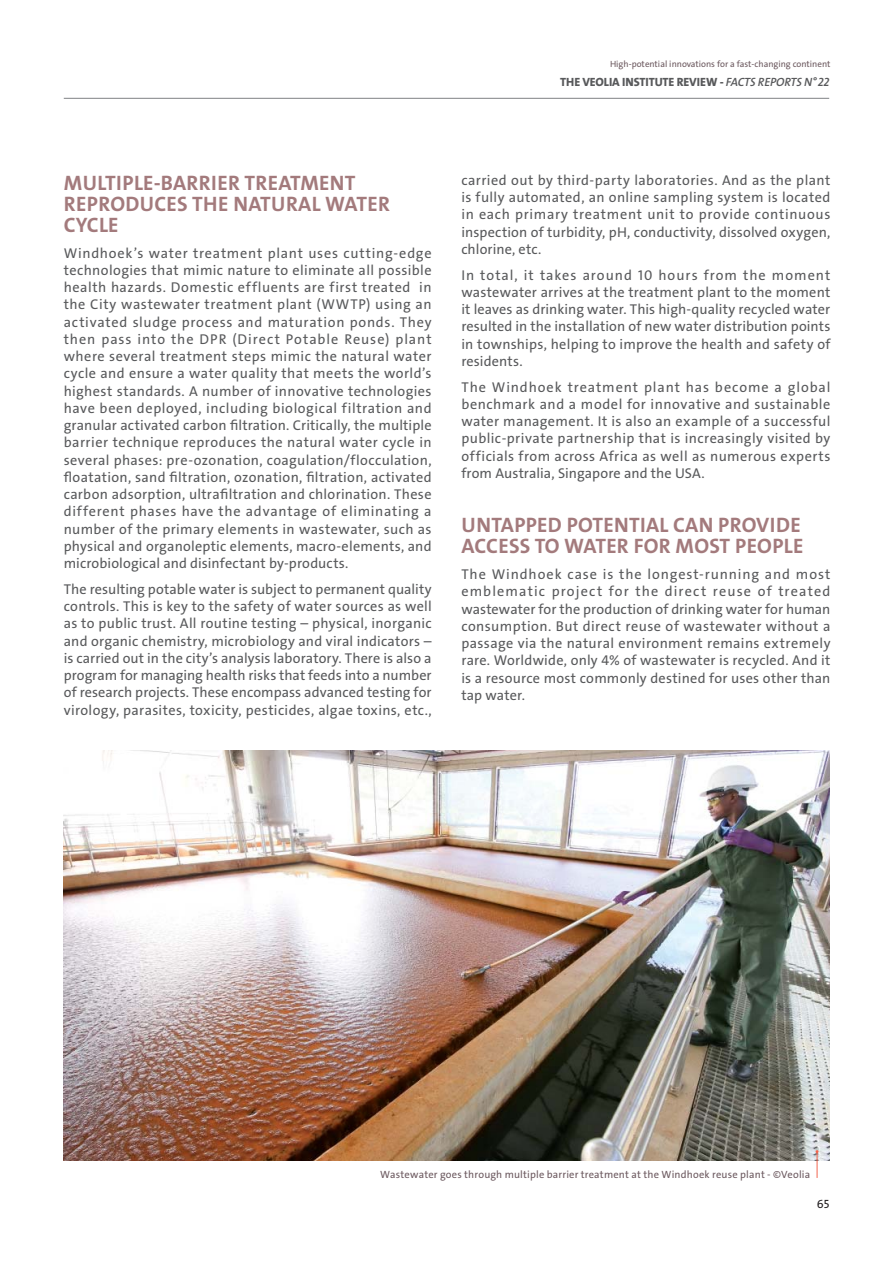
<style>
.page{position:relative;width:893px;height:1263px;background:#fff}
.page>*{position:absolute;margin:0;border:0;box-sizing:border-box;transform-origin:0 0}
.t1{font:21px/21px "The Sans Veolia W7 Bld";letter-spacing:.015em;color:#a37a7c}
.t2{font:14.25px/17.2px "The Sans Veolia W5 Pla";letter-spacing:.015em;color:#58595b;text-align:justify}
.t3{font:12px "The Sans Veolia W8 Ex Bld";letter-spacing:-.005em;color:#58595b}
.t4{font:12px "The Sans Veolia W5 Pla";color:#231f20}
.t5{font:10.5px "The Sans Veolia W5 Pla";letter-spacing:.02em;color:#6b585e}
.t6{font:9px "The Sans Veolia W5 Pla";color:#6b585e}
.s1{font-family:"The Sans Veolia W6 Se Bld It"}
</style>
<div class="page">
<img style="left:64px;top:750px;width:765px;height:411px">
<svg style="left:816px;top:1150px;width:3px;height:28px"></svg>
<hr style="left:64px;top:98px;width:765px;height:1px;background:#808285">
<p class="t6" style="left:610px;top:59px;width:222px">High-potential innovations for a fast-changing continent</p>
<p class="t3" style="left:560px;top:76px;width:271px">THE VEOLIA INSTITUTE REVIEW - <span class="s1">FACTS REPORTS N° 22</span></p>
<h1 class="t1" style="left:64px;top:173px;width:327px">MULTIPLE-BARRIER TREATMENT<br>REPRODUCES THE NATURAL WATER<br>CYCLE</h1>
<p class="t2" style="left:64px;top:245px;width:369px">Windhoek’s water treatment plant uses cutting-edge technologies that mimic nature to eliminate all possible health hazards. Domestic effluents are first treated in the City wastewater treatment plant (WWTP) using an activated sludge process and maturation ponds. They then pass into the DPR (Direct Potable Reuse) plant where several treatment steps mimic the natural water cycle and ensure a water quality that meets the world’s highest standards. A number of innovative technologies have been deployed, including biological filtration and granular activated carbon filtration. Critically, the multiple barrier technique reproduces the natural water cycle in several phases: pre-ozonation, coagulation/flocculation, floatation, sand filtration, ozonation, filtration, activated carbon adsorption, ultrafiltration and chlorination. These different phases have the advantage of eliminating a number of the primary elements in wastewater, such as physical and organoleptic elements, macro-elements, and microbiological and disinfectant by-products.</p>
<p class="t2" style="left:64px;top:581px;width:370px">The resulting potable water is subject to permanent quality controls. This is key to the safety of water sources as well as to public trust. All routine testing – physical, inorganic and organic chemistry, microbiology and viral indicators – is carried out in the city’s analysis laboratory. There is also a program for managing health risks that feeds into a number of research projects. These encompass advanced testing for virology, parasites, toxicity, pesticides, algae toxins, etc.,</p>
<p class="t2" style="left:461px;top:172px;width:371px">carried out by third-party laboratories. And as the plant is fully automated, an online sampling system is located in each primary treatment unit to provide continuous inspection of turbidity, pH, conductivity, dissolved oxygen, chlorine, etc.</p>
<p class="t2" style="left:461px;top:267px;width:371px">In total, it takes around 10 hours from the moment wastewater arrives at the treatment plant to the moment it leaves as drinking water. This high-quality recycled water resulted in the installation of new water distribution points in townships, helping to improve the health and safety of residents.</p>
<p class="t2" style="left:461px;top:379px;width:371px">The Windhoek treatment plant has become a global benchmark and a model for innovative and sustainable water management. It is also an example of a successful public-private partnership that is increasingly visited by officials from across Africa as well as numerous experts from Australia, Singapore and the USA.</p>
<h1 class="t1" style="left:461px;top:516px;width:343px">UNTAPPED POTENTIAL CAN PROVIDE<br>ACCESS TO WATER FOR MOST PEOPLE</h1>
<p class="t2" style="left:461px;top:566px;width:371px">The Windhoek case is the longest-running and most emblematic project for the direct reuse of treated wastewater for the production of drinking water for human consumption. But direct reuse of wastewater without a passage via the natural environment remains extremely rare. Worldwide, only 4% of wastewater is recycled. And it is a resource most commonly destined for uses other than tap water.</p>
<p class="t5" style="left:380px;top:1169px;width:431px">Wastewater goes through multiple barrier treatment at the Windhoek reuse plant - ©Veolia</p>
<p class="t4" style="left:817px;top:1198px;width:14px">65</p>
</div>
